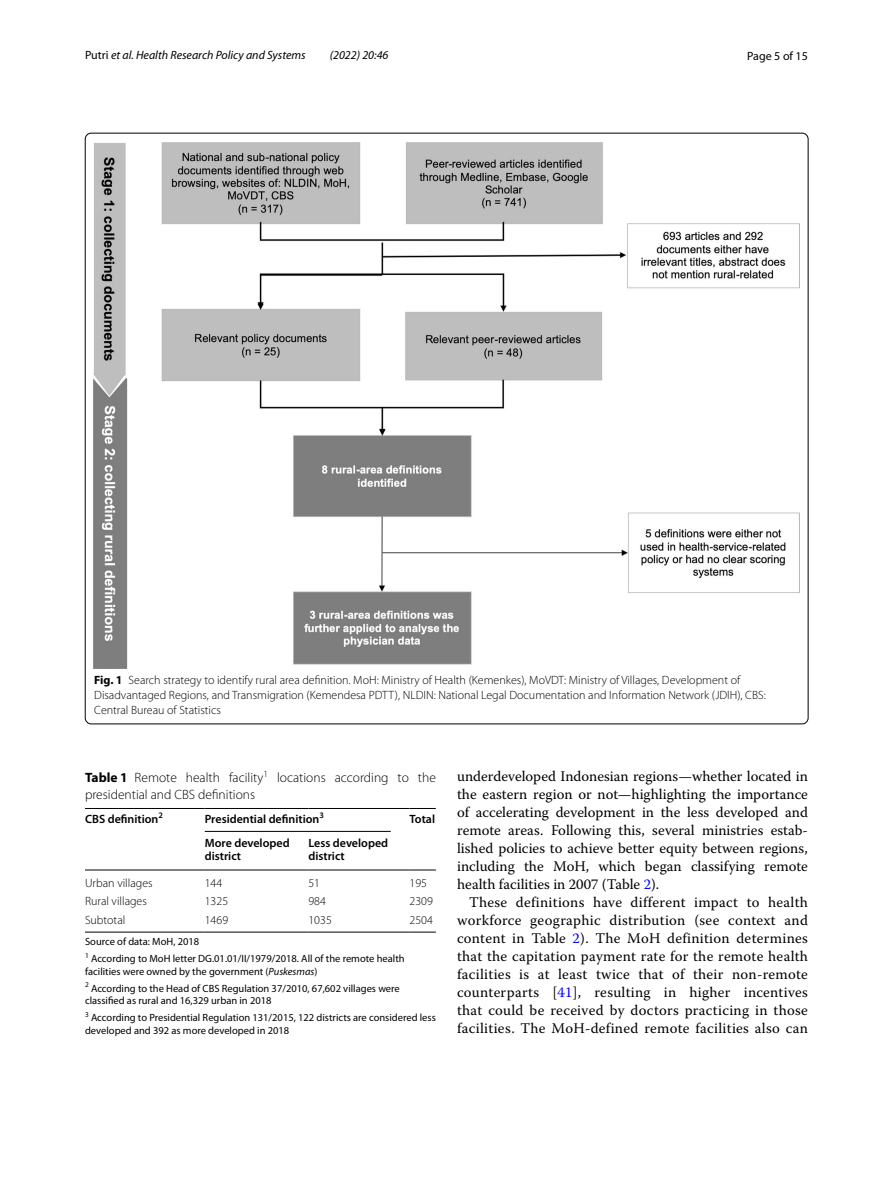
<style>
.page{position:relative;width:893px;height:1187px;background:#fff}
.page>*{position:absolute;margin:0;border:0;box-sizing:border-box;transform-origin:0 0}
.t1{font:14.7px/18px "Warnock Pro";letter-spacing:.015em;color:#000;text-align:justify}
.t2{font:300 13.5px/16.5px "Myriad Pro";color:#000}
.t3{font:300 12px/15px "Myriad Pro";color:#000}
.t4{font:600 12px/13.5px "Myriad Pro";color:#000}
.t5{font:italic 12px "Myriad Pro";color:#000}
.t6{font:12px "Myriad Pro";color:#000}
.t7{font:10.5px/17px "Myriad Pro";color:#000}
.s1{font-style:normal}
.s2{font-weight:700}
.s3{font-style:italic}
.s4{color:#00f}
</style>
<div class="page">
<img style="left:94px;top:142px;width:706px;height:526px">
<hr style="left:85px;top:808px;width:120px;height:1px;background:#000">
<hr style="left:85px;top:869px;width:120px;height:1px;background:#000">
<hr style="left:205px;top:808px;width:103px;height:1px;background:#000">
<hr style="left:308px;top:808px;width:102px;height:1px;background:#000">
<svg style="left:410px;top:808px;width:26px;height:1px"></svg>
<svg style="left:410px;top:869px;width:26px;height:1px"></svg>
<hr style="left:205px;top:869px;width:103px;height:1px;background:#000">
<hr style="left:308px;top:869px;width:102px;height:1px;background:#000">
<hr style="left:85px;top:931px;width:120px;height:1px;background:#000">
<hr style="left:205px;top:931px;width:103px;height:1px;background:#000">
<hr style="left:308px;top:931px;width:102px;height:1px;background:#000">
<svg style="left:410px;top:931px;width:26px;height:1px"></svg>
<hr style="left:205px;top:831px;width:186px;height:1px;background:#000">
<p class="t5" style="left:85px;top:48px;width:222px"><span class="s1">Putri</span> et al. Health Research Policy and Systems</p>
<p class="t5" style="left:330px;top:48px;width:60px">(2022) 20:46</p>
<p class="t6" style="left:747px;top:48px;width:62px">Page 5 of 15</p>
<p class="t3" style="left:94px;top:672px;width:673px"><span class="s2">Fig. 1</span> Search strategy to identify rural area definition. MoH: Ministry of Health (Kemenkes), MoVDT: Ministry of Villages, Development of<br>Disadvantaged Regions, and Transmigration (Kemendesa PDTT), NLDIN: National Legal Documentation and Information Network (JDIH), CBS:<br>Central Bureau of Statistics</p>
<p class="t2" style="left:85px;top:769px;width:352px"><span class="s2">Table 1</span> Remote health facility<sup>1</sup> locations according to the presidential and CBS definitions</p>
<p class="t4" style="left:85px;top:811px;width:79px">CBS definition<sup>2</sup></p>
<p class="t4" style="left:205px;top:811px;width:121px">Presidential definition<sup>3</sup></p>
<p class="t4" style="left:410px;top:811px;width:27px">Total</p>
<p class="t4" style="left:205px;top:835px;width:86px">More developed district</p>
<p class="t4" style="left:308px;top:835px;width:81px">Less developed district</p>
<p class="t3" style="left:85px;top:875px;width:69px">Urban villages</p>
<p class="t3" style="left:205px;top:875px;width:19px">144</p>
<p class="t3" style="left:308px;top:875px;width:13px">51</p>
<p class="t3" style="left:410px;top:875px;width:19px">195</p>
<p class="t3" style="left:85px;top:893px;width:63px">Rural villages</p>
<p class="t3" style="left:205px;top:893px;width:25px">1325</p>
<p class="t3" style="left:308px;top:893px;width:19px">984</p>
<p class="t3" style="left:410px;top:893px;width:25px">2309</p>
<p class="t3" style="left:85px;top:912px;width:42px">Subtotal</p>
<p class="t3" style="left:205px;top:912px;width:25px">1469</p>
<p class="t3" style="left:308px;top:912px;width:25px">1035</p>
<p class="t3" style="left:410px;top:912px;width:25px">2504</p>
<p class="t7" style="left:85px;top:932px;width:321px">Source of data: MoH, 2018<br><sup>1</sup> According to MoH letter DG.01.01/II/1979/2018. All of the remote health</p>
<p class="t7" style="left:85px;top:962px;width:316px">facilities were owned by the government (<span class="s3">Puskesmas</span>)<br><sup>2</sup> According to the Head of CBS Regulation 37/2010, 67,602 villages were</p>
<p class="t7" style="left:85px;top:992px;width:352px">classified as rural and 16,329 urban in 2018<br><sup>3</sup> According to Presidential Regulation 131/2015, 122 districts are considered less</p>
<p class="t7" style="left:85px;top:1021px;width:206px">developed and 392 as more developed in 2018</p>
<p class="t1" style="left:457px;top:766px;width:352px">underdeveloped Indonesian regions—whether located in the eastern region or not—highlighting the importance of accelerating development in the less developed and remote areas. Following this, several ministries estab&shy;lished policies to achieve better equity between regions, including the MoH, which began classifying remote health facilities in 2007 (Table <span class="s4">2</span>).</p>
<p class="t1" style="left:457px;top:892px;width:352px;text-indent:12px">These definitions have different impact to health workforce geographic distribution (see context and content in Table <span class="s4">2</span>). The MoH definition determines that the capitation payment rate for the remote health facilities is at least twice that of their non-remote counterparts [<span class="s4">41</span>], resulting in higher incentives that could be received by doctors practicing in those facilities. The MoH-defined remote facilities also can</p>
</div>
